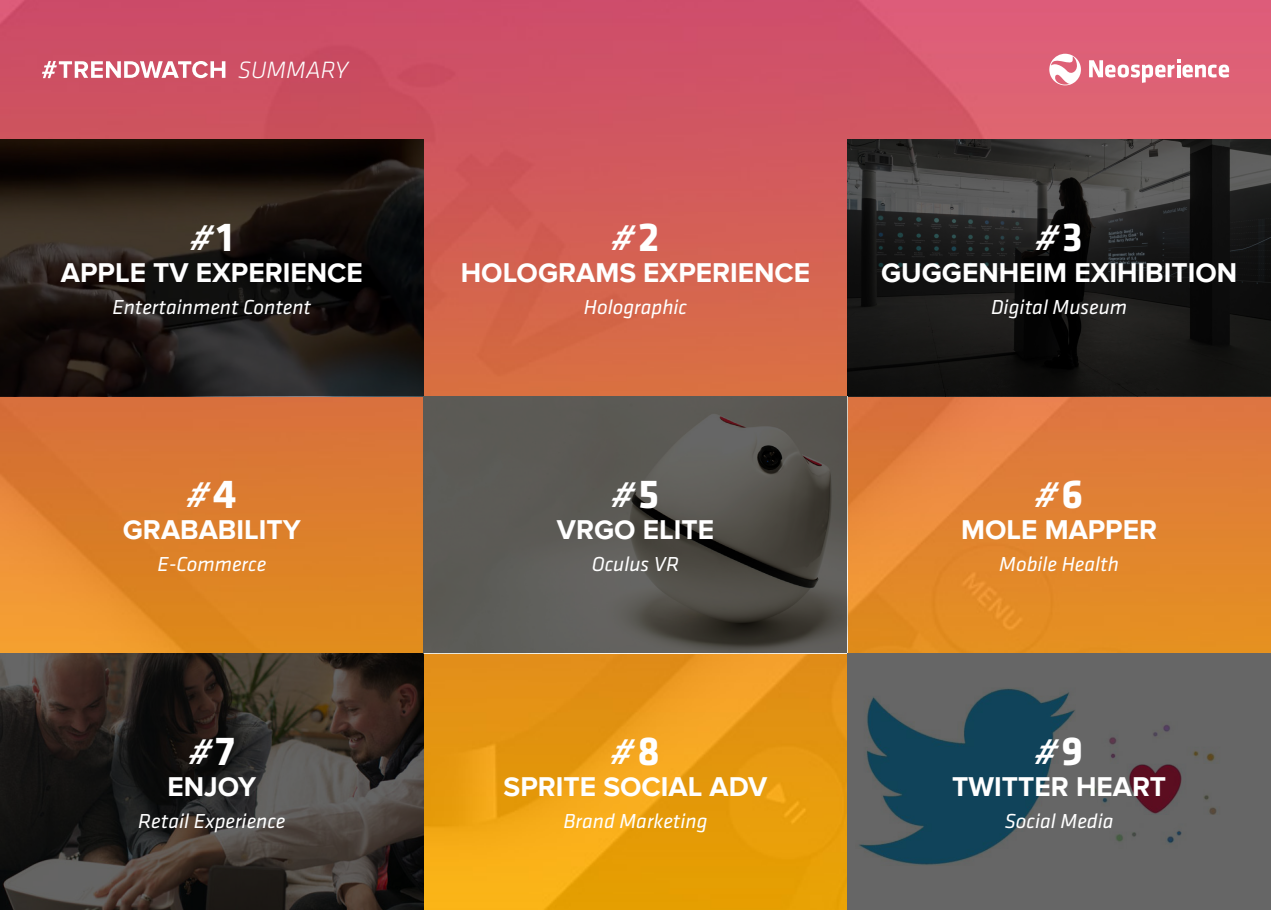
<style>
.page{position:relative;width:1271px;height:910px;background:#fff}
.page>*{position:absolute;margin:0;border:0;box-sizing:border-box;transform-origin:0 0}
.t1{font:italic 700 36.75px "Proxima Nova A";color:#fff}
.t2{font:700 28px "Proxima Nova";color:#fff}
.t3{font:italic 300 24.5px "Klavika";color:#fff}
.t4{font:italic 21px "Klavika";color:#fff}
.s1{font-family:"Klavika";font-style:normal;font-size:42px}
</style>
<div class="page">
<img style="left:0;top:0;width:1270px;height:910px">
<svg style="left:0;top:139px;width:424px;height:257px;background:#1b1612"></svg>
<svg style="left:0;top:653px;width:424px;height:257px;background:#322c28"></svg>
<svg style="left:847px;top:139px;width:423px;height:257px;background:#202020"></svg>
<svg style="left:847px;top:653px;width:423px;height:257px;background:#535d61"></svg>
<svg style="left:424px;top:396px;width:423px;height:257px;background:#56544f"></svg>
<svg style="left:1049px;top:54px;width:32px;height:31px"></svg>
<svg style="left:1089px;top:59px;width:140px;height:24px"></svg>
<svg style="left:42px;top:61px;width:183px;height:17px"></svg>
<p class="t3" style="left:238px;top:55px;width:111px">SUMMARY</p>
<p class="t1" style="left:190px;top:217px;width:44px">#<span class="s1">1</span></p>
<p class="t2" style="left:61px;top:257px;width:303px">APPLE TV EXPERIENCE</p>
<p class="t4" style="left:112px;top:294px;width:200px">Entertainment Content</p>
<p class="t1" style="left:187px;top:474px;width:51px">#<span class="s1">4</span></p>
<p class="t2" style="left:123px;top:514px;width:179px">GRABABILITY</p>
<p class="t4" style="left:157px;top:551px;width:110px">E-Commerce</p>
<p class="t1" style="left:189px;top:730px;width:47px">#<span class="s1">7</span></p>
<p class="t2" style="left:167px;top:771px;width:90px">ENJOY</p>
<p class="t4" style="left:138px;top:808px;width:148px">Retail Experience</p>
<p class="t1" style="left:611px;top:217px;width:49px">#<span class="s1">2</span></p>
<p class="t2" style="left:461px;top:257px;width:351px">HOLOGRAMS EXPERIENCE</p>
<p class="t4" style="left:584px;top:294px;width:105px">Holographic</p>
<p class="t1" style="left:612px;top:474px;width:49px">#<span class="s1">5</span></p>
<p class="t2" style="left:557px;top:514px;width:159px">VRGO ELITE</p>
<p class="t4" style="left:591px;top:551px;width:89px">Oculus VR</p>
<p class="t1" style="left:611px;top:730px;width:50px">#<span class="s1">8</span></p>
<p class="t2" style="left:503px;top:771px;width:265px">SPRITE SOCIAL ADV</p>
<p class="t4" style="left:563px;top:808px;width:146px">Brand Marketing</p>
<p class="t1" style="left:1035px;top:217px;width:48px">#<span class="s1">3</span></p>
<p class="t2" style="left:881px;top:257px;width:358px">GUGGENHEIM EXIHIBITION</p>
<p class="t4" style="left:991px;top:294px;width:137px">Digital Museum</p>
<p class="t1" style="left:1035px;top:474px;width:50px">#<span class="s1">6</span></p>
<p class="t2" style="left:961px;top:514px;width:197px">MOLE MAPPER</p>
<p class="t4" style="left:999px;top:551px;width:121px">Mobile Health</p>
<p class="t1" style="left:1035px;top:730px;width:49px">#<span class="s1">9</span></p>
<p class="t2" style="left:952px;top:771px;width:215px">TWITTER HEART</p>
<p class="t4" style="left:1004px;top:808px;width:110px">Social Media</p>
</div>
